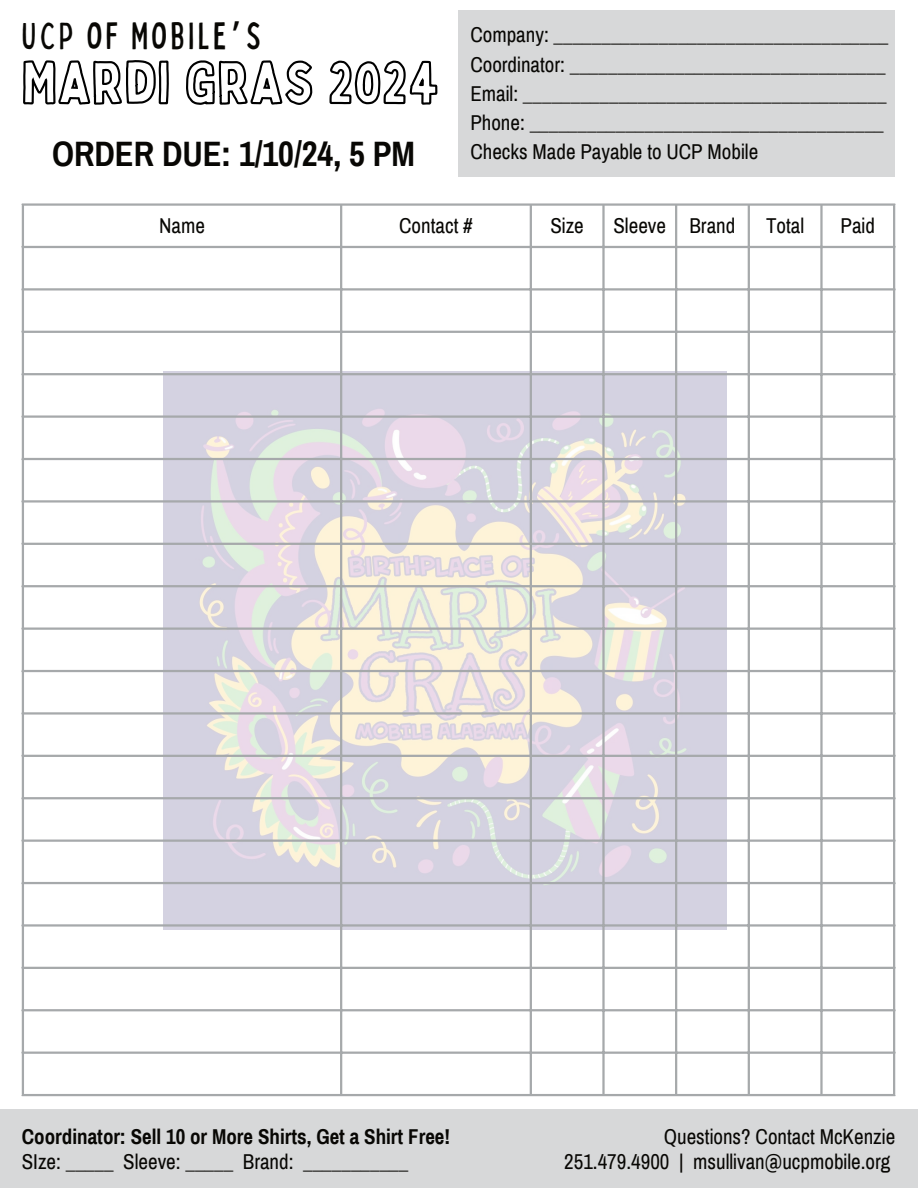
<style>
.page{position:relative;width:918px;height:1188px;background:#fff}
.page>*{position:absolute;margin:0;border:0;box-sizing:border-box;transform-origin:0 0}
.t1{font:condensed 38.1px "Bobby Jones";letter-spacing:.105em;color:#080704}
.t2{font:700 34.5px "Archivo Narrow";color:#080704}
.t3{font:21px/29.2px "Archivo Narrow";color:#080704}
.t4{font:700 21px "Archivo Narrow";color:#080704}
.s1{font-family:"Noto Sans Gurmukhi";font-stretch:normal}
</style>
<div class="page">
<img style="left:164px;top:372px;width:562px;height:558px">
<hr style="left:22px;top:206px;width:2px;height:888px;background:#a6a9ab">
<hr style="left:340px;top:206px;width:2px;height:888px;background:#a6a9ab">
<hr style="left:530px;top:206px;width:2px;height:888px;background:#a6a9ab">
<hr style="left:602px;top:206px;width:3px;height:888px;background:#a6a9ab">
<hr style="left:675px;top:206px;width:2px;height:888px;background:#a6a9ab">
<hr style="left:748px;top:206px;width:2px;height:888px;background:#a6a9ab">
<hr style="left:820px;top:206px;width:3px;height:888px;background:#a6a9ab">
<hr style="left:893px;top:206px;width:2px;height:888px;background:#a6a9ab">
<hr style="left:22px;top:203px;width:873px;height:3px;background:#a6a9ab">
<hr style="left:22px;top:246px;width:873px;height:2px;background:#a6a9ab">
<hr style="left:22px;top:288px;width:873px;height:3px;background:#a6a9ab">
<hr style="left:22px;top:331px;width:873px;height:2px;background:#a6a9ab">
<hr style="left:22px;top:373px;width:873px;height:2px;background:#a6a9ab">
<hr style="left:22px;top:415px;width:873px;height:3px;background:#a6a9ab">
<hr style="left:22px;top:458px;width:873px;height:2px;background:#a6a9ab">
<hr style="left:22px;top:500px;width:873px;height:3px;background:#a6a9ab">
<hr style="left:22px;top:543px;width:873px;height:2px;background:#a6a9ab">
<hr style="left:22px;top:585px;width:873px;height:2px;background:#a6a9ab">
<hr style="left:22px;top:628px;width:873px;height:2px;background:#a6a9ab">
<hr style="left:22px;top:670px;width:873px;height:2px;background:#a6a9ab">
<hr style="left:22px;top:712px;width:873px;height:3px;background:#a6a9ab">
<hr style="left:22px;top:755px;width:873px;height:2px;background:#a6a9ab">
<hr style="left:22px;top:797px;width:873px;height:2px;background:#a6a9ab">
<hr style="left:22px;top:840px;width:873px;height:2px;background:#a6a9ab">
<hr style="left:22px;top:882px;width:873px;height:2px;background:#a6a9ab">
<hr style="left:22px;top:924px;width:873px;height:3px;background:#a6a9ab">
<hr style="left:22px;top:967px;width:873px;height:2px;background:#a6a9ab">
<hr style="left:22px;top:1009px;width:873px;height:2px;background:#a6a9ab">
<hr style="left:22px;top:1052px;width:873px;height:2px;background:#a6a9ab">
<hr style="left:22px;top:1094px;width:873px;height:2px;background:#a6a9ab">
<div style="left:459px;top:10px;width:436px;height:167px;background:#d7d8d9"></div>
<div style="left:0;top:1109px;width:918px;height:79px;background:#d7d8d9"></div>
<svg style="left:23px;top:60px;width:415px;height:45px"></svg>
<h1 class="t1" style="left:22px;top:5px;width:240px">UCP OF MOBILE<span class="s1">’</span>S</h1>
<h2 class="t2" style="left:52px;top:133px;width:365px">ORDER DUE: 1/10/24, 5 PM</h2>
<p class="t3" style="left:470px;top:21px;width:420px">Company: ___________________________________ Coordinator: _________________________________ Email: ______________________________________ Phone: _____________________________________ Checks Made Payable to UCP Mobile</p>
<p class="t3" style="left:159px;top:211px;width:47px">Name</p>
<p class="t3" style="left:399px;top:211px;width:75px">Contact #</p>
<p class="t3" style="left:550px;top:211px;width:35px">Size</p>
<p class="t3" style="left:613px;top:211px;width:123px">Sleeve Brand</p>
<p class="t3" style="left:766px;top:211px;width:40px">Total</p>
<p class="t3" style="left:841px;top:211px;width:36px">Paid</p>
<p class="t4" style="left:22px;top:1124px;width:430px">Coordinator: Sell 10 or More Shirts, Get a Shirt Free!</p>
<p class="t3" style="left:22px;top:1147px;width:388px">SIze: _____ Sleeve: _____ Brand: ___________</p>
<p class="t3" style="left:564px;top:1125px;width:333px;line-height:24.8px;text-align:right">Questions? Contact McKenzie<br>251.479.4900 | msullivan@ucpmobile.org</p>
</div>
